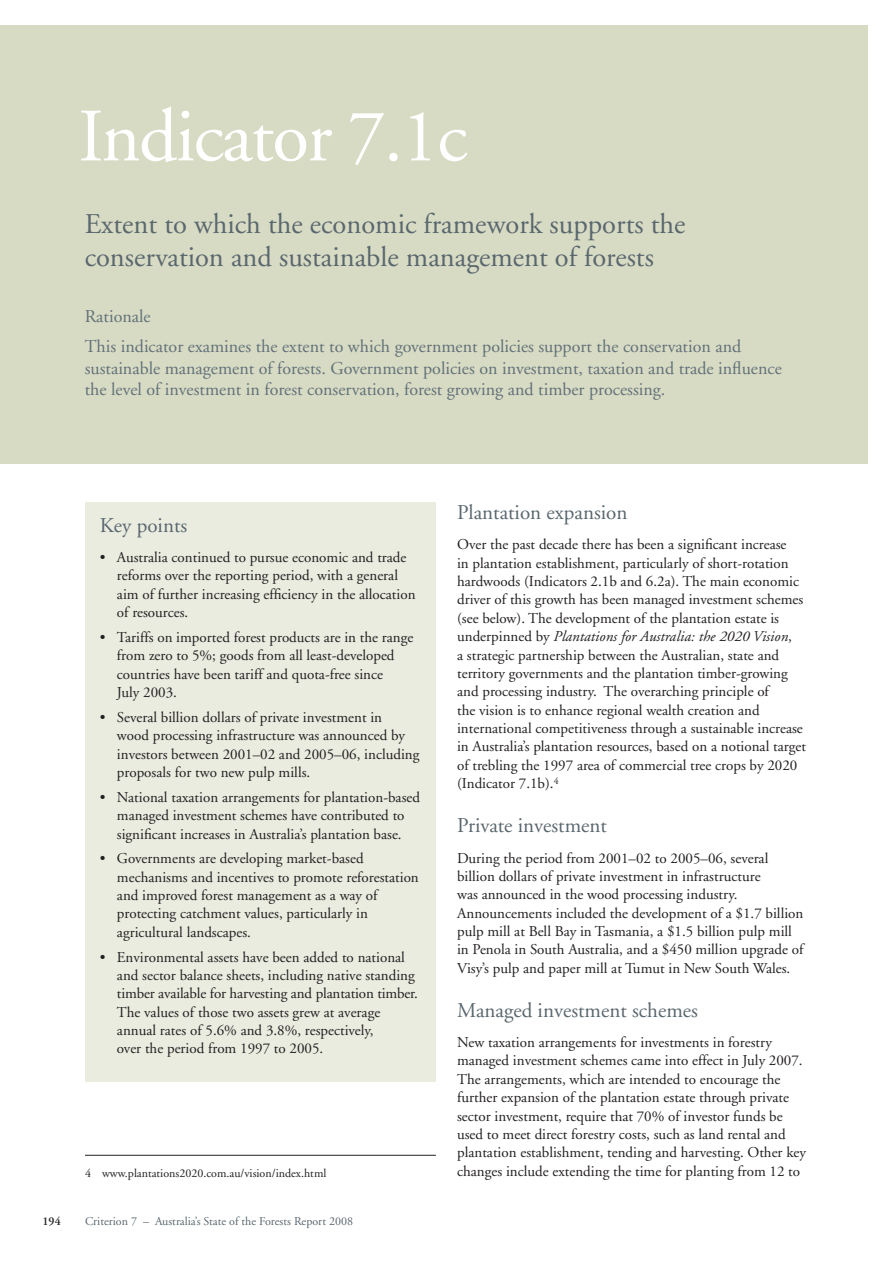
<style>
.page{position:relative;width:893px;height:1263px;background:#fff}
.page>*{position:absolute;margin:0;border:0;box-sizing:border-box;transform-origin:0 0}
.t1{font:75px "Adobe Garamond";letter-spacing:-.02em;color:#fff}
.t2{font:28.5px/33px "Adobe Garamond";color:#5a676e}
.t3{font:21px "Adobe Garamond";color:#5a676e}
.t4{font:18px/30.2px "Adobe Garamond";color:#627179}
.t5{font:15px/18.3px "Adobe Garamond";color:#231f20}
.t6{font:12px "Adobe Garamond";color:#5a676e}
.t7{font:12px "Adobe Garamond";color:#231f20}
.t8{font:600 12px "Adobe Garamond";color:#231f20}
.s1{font-style:italic}
</style>
<div class="page">
<div style="left:0;top:26px;width:867px;height:437px;background:#d8dbc4"></div>
<div style="left:85px;top:502px;width:351px;height:579px;background:#eaece0"></div>
<hr style="left:85px;top:1155px;width:351px;height:1px;background:#231f20">
<h1 class="t1" style="left:78px;top:96px;width:390px">Indicator 7.1c</h1>
<h2 class="t2" style="left:85px;top:209px;width:602px">Extent to which the economic framework supports the conservation and sustainable management of forests</h2>
<p class="t4" style="left:85px;top:302px;width:658px">Rationale<br>This indicator examines the extent to which government policies support the conservation and</p>
<p class="t4" style="left:85px;top:358px;width:699px;line-height:21.6px">sustainable management of forests. Government policies on investment, taxation and trade influence the level of investment in forest conservation, forest growing and timber processing.</p>
<h3 class="t3" style="left:100px;top:514px;width:89px">Key points</h3>
<p class="t5" style="left:117px;top:549px;width:300px;text-indent:-17px">• Australia continued to pursue economic and trade reforms over the reporting period, with a general aim of further increasing efficiency in the allocation of resources.</p>
<p class="t5" style="left:117px;top:628px;width:298px;text-indent:-17px">• Tariffs on imported forest products are in the range from zero to 5%; goods from all least-developed countries have been tariff and quota-free since<br>July 2003.</p>
<p class="t5" style="left:117px;top:708px;width:304px;text-indent:-17px">• Several billion dollars of private investment in<br>wood processing infrastructure was announced by investors between 2001–02 and 2005–06, including proposals for two new pulp mills.</p>
<p class="t5" style="left:100px;top:788px;width:322px;text-align:center">• National taxation arrangements for plantation-based managed investment schemes have contributed to significant increases in Australia’s plantation base.</p>
<p class="t5" style="left:117px;top:850px;width:303px;text-indent:-17px">• Governments are developing market-based mechanisms and incentives to promote reforestation and improved forest management as a way of protecting catchment values, particularly in agricultural landscapes.</p>
<p class="t5" style="left:117px;top:948px;width:303px;text-indent:-17px">• Environmental assets have been added to national and sector balance sheets, including native standing timber available for harvesting and plantation timber.<br>The values of those two assets grew at average annual rates of 5.6% and 3.8%, respectively,<br>over the period from 1997 to 2005.</p>
<h3 class="t3" style="left:457px;top:501px;width:172px">Plantation expansion</h3>
<p class="t5" style="left:457px;top:536px;width:350px">Over the past decade there has been a significant increase<br>in plantation establishment, particularly of short-rotation hardwoods (Indicators 2.1b and 6.2a). The main economic driver of this growth has been managed investment schemes (see below). The development of the plantation estate is underpinned by <span class="s1">Plantations for Australia: the 2020 Vision</span>,<br>a strategic partnership between the Australian, state and territory governments and the plantation timber-growing and processing industry. The overarching principle of<br>the vision is to enhance regional wealth creation and international competitiveness through a sustainable increase in Australia’s plantation resources, based on a notional target of trebling the 1997 area of commercial tree crops by 2020 (Indicator 7.1b).<sup>4</sup></p>
<h3 class="t3" style="left:457px;top:814px;width:151px">Private investment</h3>
<p class="t5" style="left:457px;top:849px;width:348px">During the period from 2001–02 to 2005–06, several billion dollars of private investment in infrastructure<br>was announced in the wood processing industry.<br>Announcements included the development of a $1.7 billion pulp mill at Bell Bay in Tasmania, a $1.5 billion pulp mill in Penola in South Australia, and a $450 million upgrade of Visy’s pulp and paper mill at Tumut in New South Wales.</p>
<h3 class="t3" style="left:457px;top:999px;width:242px">Managed investment schemes</h3>
<p class="t5" style="left:457px;top:1033px;width:350px">New taxation arrangements for investments in forestry managed investment schemes came into effect in July 2007.<br>The arrangements, which are intended to encourage the further expansion of the plantation estate through private sector investment, require that 70% of investor funds be used to meet direct forestry costs, such as land rental and plantation establishment, tending and harvesting. Other key</p>
<p class="t7" style="left:85px;top:1166px;width:243px">4 www.plantations2020.com.au/vision/index.html</p>
<p class="t5" style="left:457px;top:1162px;width:345px">changes include extending the time for planting from 12 to</p>
<p class="t8" style="left:43px;top:1214px;width:20px">194</p>
<p class="t6" style="left:85px;top:1215px;width:269px">Criterion 7 – Australia’s State of the Forests Report 2008</p>
</div>
